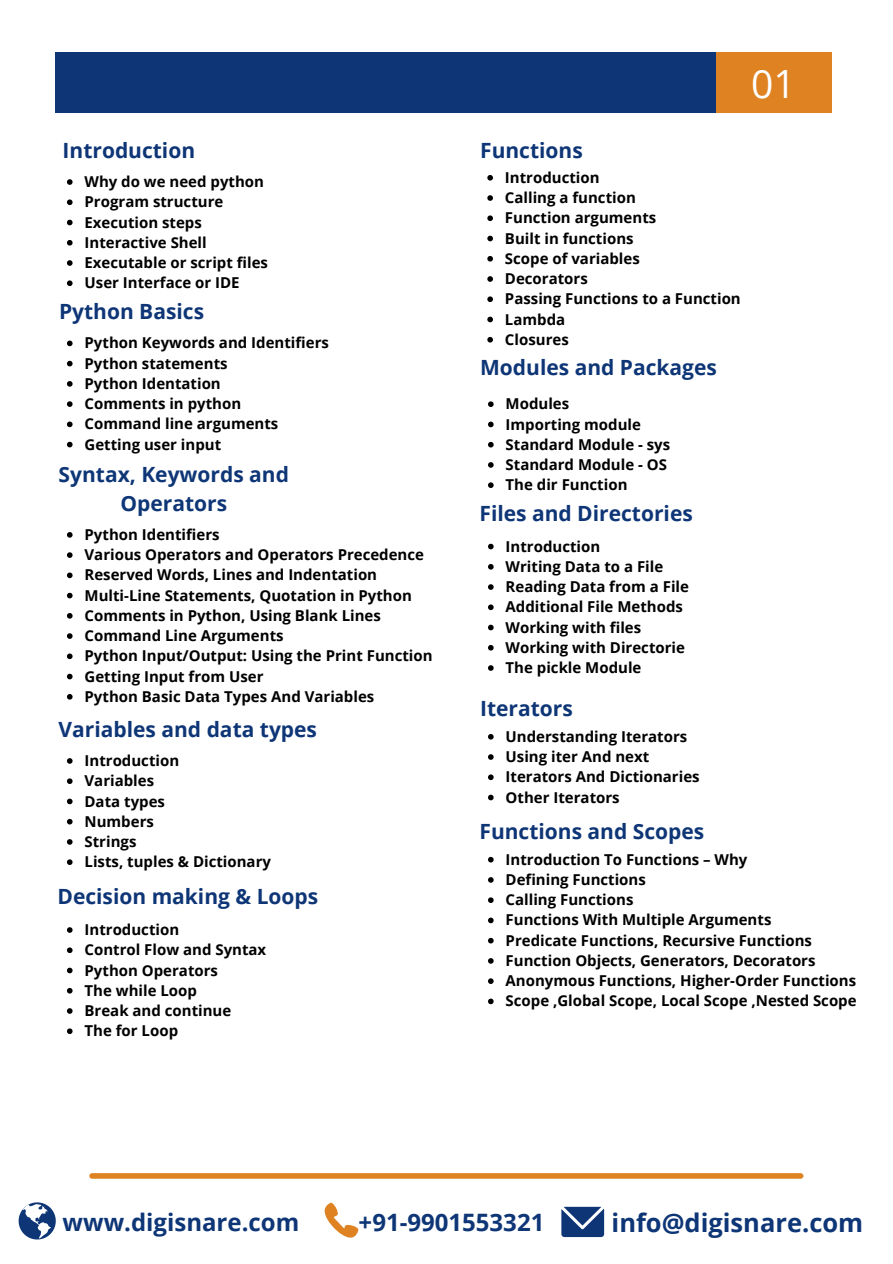
<style>
.page{position:relative;width:893px;height:1264px;background:#fff}
.page>*{position:absolute;margin:0;border:0;box-sizing:border-box;transform-origin:0 0}
.t1{font:39px "Open Sans";color:#fff}
.t2{font:700 25.5px "Open Sans";color:#0e3677}
.t3{font:700 24px "Open Sans";color:#0e3677}
.t4{font:700 21px/29.2px "Open Sans";color:#0e3677;text-align:center}
.t5{font:700 15px/20.2px "Open Sans";color:#000}
</style>
<div class="page">
<div style="left:55px;top:52px;width:666px;height:61px;background:#0e3677"></div>
<div style="left:92px;top:1173px;width:708px;height:5px;background:#df8221"></div>
<div style="left:715px;top:52px;width:116px;height:61px;background:#df8221"></div>
<svg style="left:67px;top:179px;width:6px;height:6px"></svg>
<svg style="left:67px;top:199px;width:6px;height:6px"></svg>
<svg style="left:67px;top:220px;width:6px;height:5px"></svg>
<svg style="left:67px;top:240px;width:6px;height:5px"></svg>
<svg style="left:67px;top:260px;width:6px;height:6px"></svg>
<svg style="left:67px;top:280px;width:6px;height:6px"></svg>
<svg style="left:67px;top:340px;width:6px;height:6px"></svg>
<svg style="left:67px;top:361px;width:6px;height:5px"></svg>
<svg style="left:67px;top:381px;width:6px;height:5px"></svg>
<svg style="left:67px;top:401px;width:6px;height:6px"></svg>
<svg style="left:67px;top:421px;width:6px;height:6px"></svg>
<svg style="left:67px;top:442px;width:6px;height:5px"></svg>
<svg style="left:487px;top:175px;width:6px;height:6px"></svg>
<svg style="left:487px;top:195px;width:6px;height:6px"></svg>
<svg style="left:487px;top:215px;width:6px;height:6px"></svg>
<svg style="left:487px;top:236px;width:6px;height:5px"></svg>
<svg style="left:487px;top:256px;width:6px;height:5px"></svg>
<svg style="left:487px;top:276px;width:6px;height:6px"></svg>
<svg style="left:487px;top:296px;width:6px;height:6px"></svg>
<svg style="left:487px;top:317px;width:6px;height:5px"></svg>
<svg style="left:487px;top:337px;width:6px;height:5px"></svg>
<svg style="left:67px;top:532px;width:6px;height:5px"></svg>
<svg style="left:67px;top:552px;width:6px;height:6px"></svg>
<svg style="left:67px;top:572px;width:6px;height:6px"></svg>
<svg style="left:67px;top:592px;width:6px;height:6px"></svg>
<svg style="left:67px;top:613px;width:6px;height:5px"></svg>
<svg style="left:67px;top:633px;width:6px;height:6px"></svg>
<svg style="left:67px;top:653px;width:6px;height:6px"></svg>
<svg style="left:67px;top:673px;width:6px;height:6px"></svg>
<svg style="left:67px;top:694px;width:6px;height:5px"></svg>
<svg style="left:19px;top:1202px;width:37px;height:37px"></svg>
<svg style="left:324px;top:1202px;width:34px;height:35px"></svg>
<svg style="left:561px;top:1206px;width:43px;height:30px"></svg>
<svg style="left:67px;top:758px;width:6px;height:5px"></svg>
<svg style="left:67px;top:778px;width:6px;height:6px"></svg>
<svg style="left:67px;top:798px;width:6px;height:6px"></svg>
<svg style="left:67px;top:818px;width:6px;height:6px"></svg>
<svg style="left:67px;top:839px;width:6px;height:5px"></svg>
<svg style="left:67px;top:859px;width:6px;height:6px"></svg>
<svg style="left:67px;top:927px;width:6px;height:5px"></svg>
<svg style="left:67px;top:947px;width:6px;height:6px"></svg>
<svg style="left:67px;top:967px;width:6px;height:6px"></svg>
<svg style="left:67px;top:988px;width:6px;height:5px"></svg>
<svg style="left:67px;top:1008px;width:6px;height:5px"></svg>
<svg style="left:67px;top:1028px;width:6px;height:6px"></svg>
<svg style="left:488px;top:401px;width:5px;height:6px"></svg>
<svg style="left:488px;top:421px;width:5px;height:6px"></svg>
<svg style="left:488px;top:442px;width:5px;height:5px"></svg>
<svg style="left:488px;top:462px;width:5px;height:6px"></svg>
<svg style="left:488px;top:482px;width:5px;height:6px"></svg>
<svg style="left:488px;top:543px;width:5px;height:6px"></svg>
<svg style="left:488px;top:564px;width:5px;height:5px"></svg>
<svg style="left:488px;top:584px;width:5px;height:6px"></svg>
<svg style="left:488px;top:604px;width:5px;height:6px"></svg>
<svg style="left:488px;top:624px;width:5px;height:6px"></svg>
<svg style="left:488px;top:645px;width:5px;height:5px"></svg>
<svg style="left:488px;top:665px;width:5px;height:6px"></svg>
<svg style="left:488px;top:734px;width:5px;height:5px"></svg>
<svg style="left:488px;top:754px;width:5px;height:5px"></svg>
<svg style="left:488px;top:774px;width:5px;height:6px"></svg>
<svg style="left:488px;top:794px;width:5px;height:6px"></svg>
<svg style="left:488px;top:856px;width:5px;height:6px"></svg>
<svg style="left:488px;top:877px;width:5px;height:5px"></svg>
<svg style="left:488px;top:897px;width:5px;height:6px"></svg>
<svg style="left:488px;top:917px;width:5px;height:6px"></svg>
<svg style="left:488px;top:937px;width:5px;height:6px"></svg>
<svg style="left:488px;top:958px;width:5px;height:5px"></svg>
<svg style="left:488px;top:978px;width:5px;height:5px"></svg>
<svg style="left:488px;top:998px;width:5px;height:6px"></svg>
<h3 class="t4" style="left:63px;top:135px;width:134px">Introduction</h3>
<h3 class="t4" style="left:480px;top:135px;width:104px">Functions</h3>
<h1 class="t1" style="left:751px;top:57px;width:46px">01</h1>
<p class="t5" style="left:85px;top:171px;width:185px">Why do we need python<br>Program structure<br>Execution steps<br>Interactive Shell<br>Executable or script files<br>User Interface or IDE</p>
<h3 class="t4" style="left:59px;top:297px;width:146px">Python Basics</h3>
<p class="t5" style="left:85px;top:332px;width:246px">Python Keywords and Identifiers<br>Python statements<br>Python Identation<br>Comments in python<br>Command line arguments<br>Getting user input</p>
<h3 class="t4" style="left:59px;top:459px;width:232px">Syntax, Keywords and<br>Operators</h3>
<p class="t5" style="left:85px;top:524px;width:349px">Python Identifiers<br>Various Operators and Operators Precedence Reserved Words, Lines and Indentation Multi-Line Statements, Quotation in Python Comments in Python, Using Blank Lines Command Line Arguments<br>Python Input/Output: Using the Print Function Getting Input from User<br>Python Basic Data Types And Variables</p>
<h3 class="t4" style="left:59px;top:714px;width:260px">Variables and data types</h3>
<p class="t5" style="left:85px;top:750px;width:188px">Introduction<br>Variables<br>Data types<br>Numbers<br>Strings<br>Lists, tuples &amp; Dictionary</p>
<h3 class="t4" style="left:57px;top:880px;width:262px">Decision making &amp; Loops</h3>
<p class="t5" style="left:85px;top:919px;width:183px">Introduction<br>Control Flow and Syntax<br>Python Operators<br>The while Loop<br>Break and continue<br>The for Loop</p>
<p class="t5" style="left:505px;top:167px;width:237px">Introduction<br>Calling a function<br>Function arguments<br>Built in functions<br>Scope of variables<br>Decorators<br>Passing Functions to a Function<br>Lambda<br>Closures</p>
<h3 class="t4" style="left:480px;top:352px;width:238px">Modules and Packages</h3>
<p class="t5" style="left:505px;top:393px;width:166px">Modules<br>Importing module<br>Standard Module - sys<br>Standard Module - OS<br>The dir Function</p>
<h3 class="t4" style="left:479px;top:498px;width:215px">Files and Directories</h3>
<p class="t5" style="left:505px;top:535px;width:185px">Introduction<br>Writing Data to a File<br>Reading Data from a File<br>Additional File Methods<br>Working with files<br>Working with Directorie<br>The pickle Module</p>
<h3 class="t4" style="left:480px;top:693px;width:94px">Iterators</h3>
<p class="t5" style="left:505px;top:726px;width:195px">Understanding Iterators<br>Using iter And next<br>Iterators And Dictionaries<br>Other Iterators</p>
<h3 class="t4" style="left:479px;top:816px;width:226px">Functions and Scopes</h3>
<p class="t5" style="left:505px;top:848px;width:352px">Introduction To Functions – Why<br>Defining Functions<br>Calling Functions<br>Functions With Multiple Arguments<br>Predicate Functions, Recursive Functions Function Objects, Generators, Decorators Anonymous Functions, Higher-Order Functions Scope ,Global Scope, Local Scope ,Nested Scope</p>
<h3 class="t3" style="left:63px;top:1204px;width:238px">www.digisnare.com</h3>
<h3 class="t3" style="left:358px;top:1204px;width:187px">+91-9901553321</h3>
<h2 class="t2" style="left:611px;top:1204px;width:253px">info@digisnare.com</h2>
</div>
